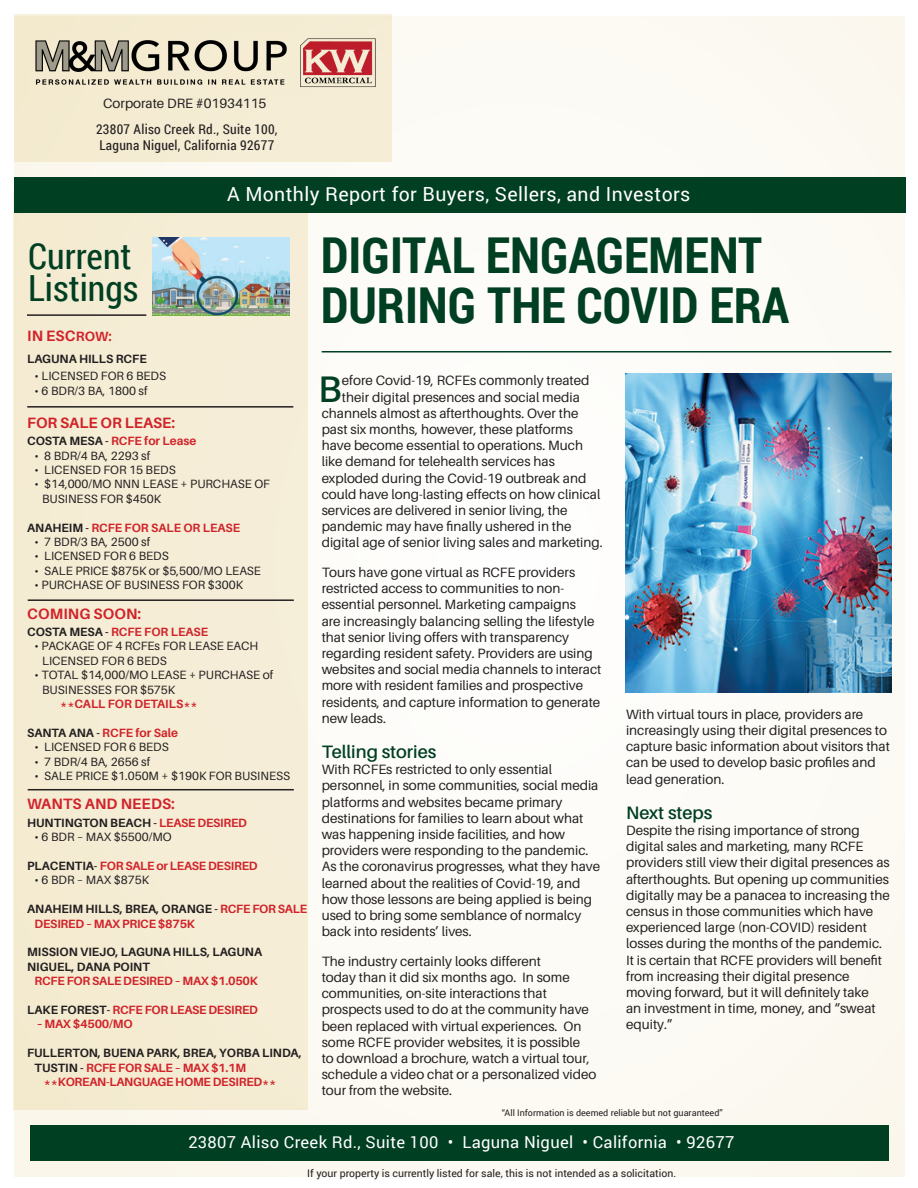
<style>
.page{position:relative;width:918px;height:1188px;background:#fff}
.page>*{position:absolute;margin:0;border:0;box-sizing:border-box;transform-origin:0 0}
.t1{font:700 49.5px/49.5px "Roboto Condensed";color:#003f22}
.t2{font:600 37.05px "Aileron";color:#003f22}
.t3{font:36px/32.4px "Roboto Condensed";color:#003f22}
.t4{font:19.5px "Roboto";letter-spacing:.02em;color:#fff}
.t5{font:600 18px "Aileron";color:#003f22}
.t6{font:16.5px "Roboto";letter-spacing:.02em;color:#fff}
.t7{font:700 15px "Aileron";letter-spacing:.01em;color:#d1232a}
.t8{font:13.5px/16.2px "Aileron";color:#231f20}
.t9{font:13.5px/16.2px "Roboto Condensed";letter-spacing:.02em;color:#231f20}
.t10{font:12px/14.4px "Aileron";color:#231f20}
.t11{font:700 12px/14.4px "Aileron";letter-spacing:-.005em;color:#d1232a}
.t12{font:700 12px/14.4px "Aileron";color:#231f20}
.t13{font:10.5px "Roboto";color:#231f20}
.t14{font:9px "Roboto";color:#231f20}
.s1{font-size:13.5px}
.s2{color:#231f20}
.s3{color:#d1232a}
</style>
<div class="page">
<div style="left:14px;top:16px;width:890px;height:1160px;background:#fcfbf6"></div>
<div style="left:30px;top:1125px;width:858px;height:36px;background:#003f22"></div>
<div style="left:14px;top:14px;width:378px;height:148px;background:#f4ebd3"></div>
<div style="left:14px;top:194px;width:294px;height:916px;background:#f5edd5"></div>
<img style="left:35px;top:38px;width:341px;height:49px">
<div style="left:14px;top:177px;width:892px;height:36px;background:#003f22"></div>
<img style="left:153px;top:237px;width:136px;height:78px">
<hr style="left:27px;top:314px;width:119px;height:2px;background:#231f20">
<hr style="left:27px;top:406px;width:266px;height:2px;background:#231f20">
<img style="left:625px;top:373px;width:266px;height:320px">
<hr style="left:322px;top:351px;width:569px;height:1px;background:#003f22">
<hr style="left:28px;top:599px;width:266px;height:2px;background:#231f20">
<hr style="left:28px;top:789px;width:266px;height:1px;background:#231f20">
<p class="t8" style="left:103px;top:95px;width:165px">Corporate DRE #01934115</p>
<p class="t9" style="left:96px;top:120px;width:183px">23807 Aliso Creek Rd., Suite 100,<br>Laguna Niguel, California 92677</p>
<p class="t4" style="left:227px;top:180px;width:465px">A Monthly Report for Buyers, Sellers, and Investors</p>
<p class="t3" style="left:28px;top:238px;width:112px">Current<br>Listings</p>
<p class="t7" style="left:27px;top:328px;width:86px">IN ESC<span class="s1">ROW:</span></p>
<p class="t12" style="left:27px;top:352px;width:121px">LAGUNA HILLS RCFE</p>
<p class="t10" style="left:35px;top:369px;width:133px">• LICENSED FOR 6 BEDS</p>
<p class="t10" style="left:35px;top:384px;width:115px">• 6 BDR/3 BA, 1800 sf</p>
<p class="t7" style="left:27px;top:414px;width:149px">FOR SALE OR LEASE:</p>
<p class="t11" style="left:27px;top:434px;width:171px"><span class="s2">COSTA MESA -</span> RCFE for Lease</p>
<p class="t10" style="left:35px;top:448px;width:117px">• 8 BDR/4 BA, 2293 sf</p>
<p class="t10" style="left:35px;top:463px;width:143px">• LICENSED FOR 15 BEDS</p>
<p class="t10" style="left:42px;top:477px;width:229px;text-indent:-8px">• $14,000/MO NNN LEASE + PURCHASE OF<br>BUSINESS FOR $450K</p>
<p class="t11" style="left:27px;top:520px;width:214px"><span class="s2">ANAHEIM -</span> RCFE FOR SALE OR LEASE</p>
<p class="t10" style="left:35px;top:535px;width:117px">• 7 BDR/3 BA, 2500 sf</p>
<p class="t10" style="left:35px;top:549px;width:136px">• LICENSED FOR 6 BEDS</p>
<p class="t10" style="left:35px;top:564px;width:228px">• SALE PRICE $875K or $5,500/MO LEASE</p>
<p class="t10" style="left:35px;top:578px;width:210px">• PURCHASE OF BUSINESS FOR $300K</p>
<p class="t7" style="left:27px;top:605px;width:116px">COMING SOON:</p>
<p class="t11" style="left:27px;top:625px;width:182px"><span class="s2">COSTA MESA -</span> RCFE FOR LEASE</p>
<p class="t10" style="left:42px;top:639px;width:218px;text-indent:-8px">• PACKAGE OF 4 RCFEs FOR LEASE EACH<br>LICENSED FOR 6 BEDS</p>
<p class="t10" style="left:42px;top:668px;width:233px;text-indent:-8px">• TOTAL $14,000/MO LEASE + PURCHASE of<br>BUSINESSES FOR $575K</p>
<p class="t11" style="left:60px;top:697px;width:139px">**CALL FOR DETAILS**</p>
<p class="t11" style="left:27px;top:726px;width:152px"><span class="s2">SANTA ANA -</span> RCFE for Sale</p>
<p class="t10" style="left:35px;top:740px;width:136px">• LICENSED FOR 6 BEDS</p>
<p class="t10" style="left:35px;top:754px;width:117px">• 7 BDR/4 BA, 2656 sf</p>
<p class="t10" style="left:35px;top:769px;width:257px">• SALE PRICE $1.050M + $190K FOR BUSINESS</p>
<p class="t7" style="left:27px;top:796px;width:149px">WANTS AND NEEDS:</p>
<p class="t12" style="left:27px;top:816px;width:221px">HUNTINGTON BEACH - <span class="s3">LEASE DESIRED</span></p>
<p class="t10" style="left:35px;top:830px;width:138px">• 6 BDR – MAX $5500/MO</p>
<p class="t11" style="left:27px;top:859px;width:232px"><span class="s2">PLACENTIA-</span> FOR SALE or LEASE DESIRED</p>
<p class="t10" style="left:35px;top:873px;width:116px">• 6 BDR – MAX $875K</p>
<p class="t11" style="left:35px;top:902px;width:274px;text-indent:-8px"><span class="s2">ANAHEIM HILLS, BREA, ORANGE -</span> RCFE FOR SALE<br>DESIRED – MAX PRICE $875K</p>
<p class="t12" style="left:27px;top:945px;width:236px">MISSION VIEJO, LAGUNA HILLS, LAGUNA</p>
<p class="t11" style="left:35px;top:960px;width:225px;text-indent:-8px"><span class="s2">NIGUEL, DANA POINT<br></span>RCFE FOR SALE DESIRED – MAX $1.050K</p>
<p class="t11" style="left:27px;top:1003px;width:232px"><span class="s2">LAKE FOREST-</span> RCFE FOR LEASE DESIRED</p>
<p class="t11" style="left:37px;top:1017px;width:97px">– MAX $4500/MO</p>
<p class="t12" style="left:35px;top:1046px;width:268px;text-indent:-8px">FULLERTON, BUENA PARK, BREA, YORBA LINDA,<br>TUSTIN - <span class="s3">RCFE FOR SALE – MAX $1.1M</span></p>
<p class="t11" style="left:44px;top:1075px;width:234px">**KOREAN-LANGUAGE HOME DESIRED**</p>
<p class="t1" style="left:321px;top:229px;width:470px">DIGITAL ENGAGEMENT<br>DURING THE COVID ERA</p>
<p class="t2" style="left:318px;top:368px;width:25px">B</p>
<p class="t8" style="left:342px;top:373px;width:249px">efore Covid-19, RCFEs commonly treated</p>
<p class="t8" style="left:342px;top:389px;width:240px">their digital presences and social media</p>
<p class="t8" style="left:322px;top:405px;width:258px">channels almost as afterthoughts. Over the</p>
<p class="t8" style="left:322px;top:421px;width:253px">past six months, however, these platforms</p>
<p class="t8" style="left:322px;top:438px;width:263px">have become essential to operations. Much</p>
<p class="t8" style="left:322px;top:454px;width:235px">like demand for telehealth services has</p>
<p class="t8" style="left:322px;top:470px;width:266px">exploded during the Covid-19 outbreak and</p>
<p class="t8" style="left:322px;top:486px;width:280px">could have long-lasting effects on how clinical</p>
<p class="t8" style="left:322px;top:502px;width:247px">services are delivered in senior living, the</p>
<p class="t8" style="left:322px;top:519px;width:251px">pandemic may have finally ushered in the</p>
<p class="t8" style="left:322px;top:535px;width:283px">digital age of senior living sales and marketing.</p>
<p class="t8" style="left:322px;top:564px;width:281px">Tours have gone virtual as RCFE providers restricted access to communities to non&shy;essential personnel. Marketing campaigns<br>are increasingly balancing selling the lifestyle that senior living offers with transparency regarding resident safety. Providers are using websites and social media channels to interact more with resident families and prospective residents, and capture information to generate new leads.</p>
<p class="t5" style="left:322px;top:742px;width:116px">Telling stories</p>
<p class="t8" style="left:322px;top:762px;width:280px">With RCFEs restricted to only essential personnel, in some communities, social media platforms and websites became primary destinations for families to learn about what was happening inside facilities, and how providers were responding to the pandemic.<br>As the coronavirus progresses, what they have learned about the realities of Covid-19, and how those lessons are being applied is being used to bring some semblance of normalcy back into residents’ lives.</p>
<p class="t8" style="left:322px;top:953px;width:276px">The industry certainly looks different<br>today than it did six months ago. In some communities, on-site interactions that prospects used to do at the community have been replaced with virtual experiences. On some RCFE provider websites, it is possible<br>to download a brochure, watch a virtual tour, schedule a video chat or a personalized video tour from the website.</p>
<p class="t8" style="left:626px;top:706px;width:265px">With virtual tours in place, providers are increasingly using their digital presences to capture basic information about visitors that can be used to develop basic profiles and lead generation.</p>
<p class="t5" style="left:626px;top:803px;width:88px">Next steps</p>
<p class="t8" style="left:626px;top:822px;width:265px">Despite the rising importance of strong digital sales and marketing, many RCFE providers still view their digital presences as afterthoughts. But opening up communities digitally may be a panacea to increasing the census in those communities which have experienced large (non-COVID) resident losses during the months of the pandemic.<br>It is certain that RCFE providers will benefit from increasing their digital presence moving forward, but it will definitely take<br>an investment in time, money, and “sweat equity.”</p>
<p class="t14" style="left:502px;top:1107px;width:222px">“All Information is deemed reliable but not guaranteed”</p>
<p class="t6" style="left:188px;top:1130px;width:547px">23807 Aliso Creek Rd., Suite 100 • Laguna Niguel • California • 92677</p>
<p class="t13" style="left:307px;top:1166px;width:371px">If your property is currently listed for sale, this is not intended as a solicitation.</p>
</div>
